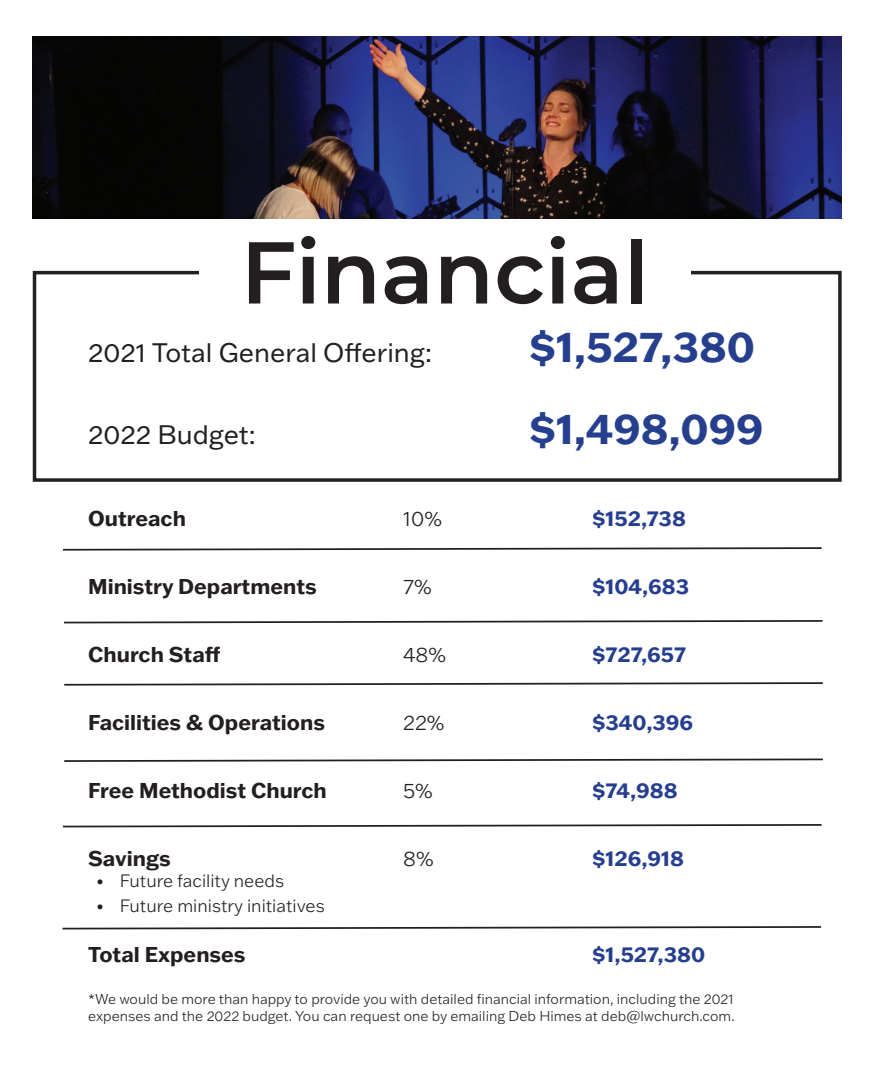
<style>
.page{position:relative;width:882px;height:1071px;background:#fff}
.page>*{position:absolute;margin:0;border:0;box-sizing:border-box;transform-origin:0 0}
.t1{font:600 87.5px "Montserrat";color:#231f20}
.t2{font:700 42px "Franklin Gothic ATF";color:#253f8e}
.t3{font:26.25px "Franklin Gothic ATF";color:#231f20}
.t4{font:700 21px "Franklin Gothic ATF";color:#231f20}
.t5{font:700 21px "Franklin Gothic ATF";color:#253f8e}
.t6{font:300 21px "Franklin Gothic ATF";color:#231f20}
.t7{font:300 17.5px "Franklin Gothic ATF";color:#231f20}
.t8{font:300 14px "Franklin Gothic ATF";color:#231f20}
</style>
<div class="page">
<div style="left:33px;top:271px;width:809px;height:211px;border:4px solid #231f20"></div>
<div style="left:199px;top:178px;width:491px;height:141px;background:#fff"></div>
<svg style="left:63px;top:547px;width:759px;height:4px"></svg>
<svg style="left:63px;top:620px;width:760px;height:4px"></svg>
<svg style="left:64px;top:682px;width:759px;height:4px"></svg>
<svg style="left:64px;top:758px;width:759px;height:4px"></svg>
<svg style="left:62px;top:824px;width:760px;height:4px"></svg>
<svg style="left:62px;top:926px;width:760px;height:4px"></svg>
<img style="left:33px;top:37px;width:809px;height:182px">
<p class="t1" style="left:241px;top:210px;width:410px">Financial</p>
<p class="t3" style="left:88px;top:335px;width:345px">2021 Total General Offering:</p>
<p class="t2" style="left:529px;top:319px;width:228px">$1,527,380</p>
<p class="t3" style="left:88px;top:417px;width:169px">2022 Budget:</p>
<p class="t2" style="left:529px;top:401px;width:236px">$1,498,099</p>
<p class="t4" style="left:88px;top:504px;width:99px">Outreach</p>
<p class="t6" style="left:403px;top:505px;width:40px">10%</p>
<p class="t5" style="left:592px;top:504px;width:95px">$152,738</p>
<p class="t4" style="left:88px;top:572px;width:230px">Ministry Departments</p>
<p class="t6" style="left:403px;top:573px;width:30px">7%</p>
<p class="t5" style="left:592px;top:572px;width:98px">$104,683</p>
<p class="t4" style="left:88px;top:640px;width:134px">Church Staff</p>
<p class="t6" style="left:403px;top:640px;width:44px">48%</p>
<p class="t5" style="left:592px;top:640px;width:95px">$727,657</p>
<p class="t4" style="left:88px;top:708px;width:238px">Facilities &amp; Operations</p>
<p class="t6" style="left:403px;top:708px;width:43px">22%</p>
<p class="t5" style="left:592px;top:708px;width:103px">$340,396</p>
<p class="t4" style="left:88px;top:776px;width:240px">Free Methodist Church</p>
<p class="t6" style="left:403px;top:776px;width:31px">5%</p>
<p class="t5" style="left:592px;top:776px;width:87px">$74,988</p>
<p class="t4" style="left:88px;top:844px;width:84px">Savings</p>
<p class="t6" style="left:403px;top:844px;width:32px">8%</p>
<p class="t5" style="left:592px;top:844px;width:93px">$126,918</p>
<p class="t7" style="left:96px;top:869px;width:190px">• Future facility needs</p>
<p class="t7" style="left:96px;top:894px;width:230px">• Future ministry initiatives</p>
<p class="t4" style="left:88px;top:940px;width:159px">Total Expenses</p>
<p class="t5" style="left:592px;top:940px;width:115px">$1,527,380</p>
<p class="t8" style="left:88px;top:990px;width:647px">*We would be more than happy to provide you with detailed financial information, including the 2021</p>
<p class="t8" style="left:88px;top:1007px;width:648px">expenses and the 2022 budget. You can request one by emailing Deb Himes at deb@lwchurch.com.</p>
</div>
